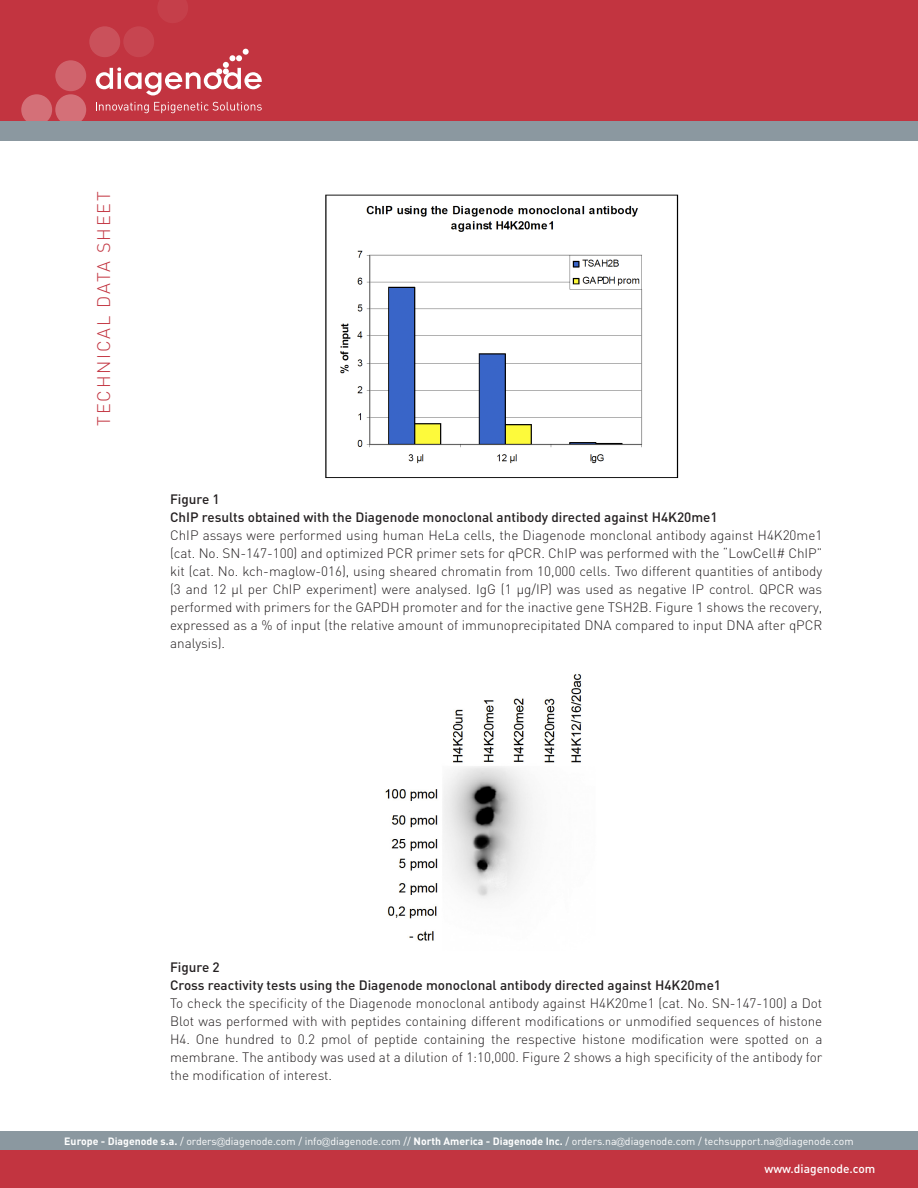
<style>
.page{position:relative;width:918px;height:1188px;background:#fff}
.page>*{position:absolute;margin:0;border:0;box-sizing:border-box;transform-origin:0 0}
.t1{font:300 18px "DIN";letter-spacing:.1em;color:#c23440}
.BODY{font:300 13.5px/18px "DIN";color:#231f20;text-align:justify}
.BODY-2{font:500 13.5px "DIN";color:#231f20}
.t2{font:500 12px "DIN";color:#fff}
.t3{font:10.5px "DIN";color:#fff}
.s1{font-weight:700}
.s2{font-family:"Gill Sans";font-weight:300}
</style>
<div class="page">
<div style="left:0;top:1131px;width:918px;height:20px;background:#8b98a0"></div>
<div style="left:0;top:0;width:918px;height:121px;background:#c23440"></div>
<div style="left:55px;top:94px;width:31px;height:31px;background:#d47078;border-radius:50%"></div>
<div style="left:21px;top:94px;width:31px;height:31px;background:#d47078;border-radius:50%"></div>
<div style="left:55px;top:60px;width:31px;height:31px;background:#d0636c;border-radius:50%"></div>
<div style="left:89px;top:26px;width:31px;height:31px;background:#ca515b;border-radius:50%"></div>
<div style="left:123px;top:26px;width:31px;height:31px;background:#c74550;border-radius:50%"></div>
<svg style="left:158px;top:0;width:30px;height:23px"></svg>
<div style="left:0;top:121px;width:918px;height:20px;background:#8b98a0"></div>
<div style="left:0;top:1151px;width:918px;height:37px;background:#c23440"></div>
<svg style="left:96px;top:49px;width:166px;height:46px"></svg>
<svg style="left:96px;top:102px;width:166px;height:11px"></svg>
<img style="left:385px;top:674px;width:197px;height:267px">
<img style="left:325px;top:194px;width:354px;height:284px">
<h1 class="t1" style="left:93px;top:426px;width:236px;rotate:-90deg">TECHNICAL DATA SHEET</h1>
<p class="BODY-2" style="left:170px;top:490px;width:51px">Figure 1</p>
<p class="BODY-2" style="left:170px;top:508px;width:549px">ChIP results obtained with the Diagenode monoclonal antibody directed against H4K20me1</p>
<p class="BODY" style="left:170px;top:526px;width:654px">ChIP assays were performed using human HeLa cells, the Diagenode monclonal antibody against H4K20me1 (cat. No. SN-147-100) and optimized PCR primer sets for qPCR. ChIP was performed with the “LowCell# ChIP” kit (cat. No. kch-maglow-016), using sheared chromatin from 10,000 cells. Two different quantities of antibody (3 and 12 µ l per ChIP experiment) were analysed. IgG (1 µg/IP) was used as negative IP control. QPCR was performed with primers for the GAPDH promoter and for the inactive gene TSH2B. Figure 1 shows the recovery, expressed as a % of input (the relative amount of immunoprecipitated DNA compared to input DNA after qPCR analysis).</p>
<p class="BODY-2" style="left:170px;top:958px;width:51px">Figure 2</p>
<p class="BODY-2" style="left:170px;top:976px;width:553px">Cross reactivity tests using the Diagenode monoclonal antibody directed against H4K20me1</p>
<p class="BODY" style="left:170px;top:994px;width:654px">To check the specificity of the Diagenode monoclonal antibody against H4K20me1 (cat. No. SN-147-100) a Dot Blot was performed with with peptides containing different modifications or unmodified sequences of histone H4. One hundred to 0.2 pmol of peptide containing the respective histone modification were spotted on a membrane. The antibody was used at a dilution of 1:10,000. Figure 2 shows a high specificity of the antibody for the modification of interest.</p>
<p class="t3" style="left:64px;top:1134px;width:791px"><span class="s1">Europe - Diagenode s.a.</span> / orders<span class="s2">@</span>diagenode.com / info<span class="s2">@</span>diagenode.com // <span class="s1">North America - Diagenode Inc.</span> / orders.na<span class="s2">@</span>diagenode.com / techsupport.na<span class="s2">@</span>diagenode.com</p>
<p class="t2" style="left:764px;top:1161px;width:113px">www.diagenode.com</p>
</div>
